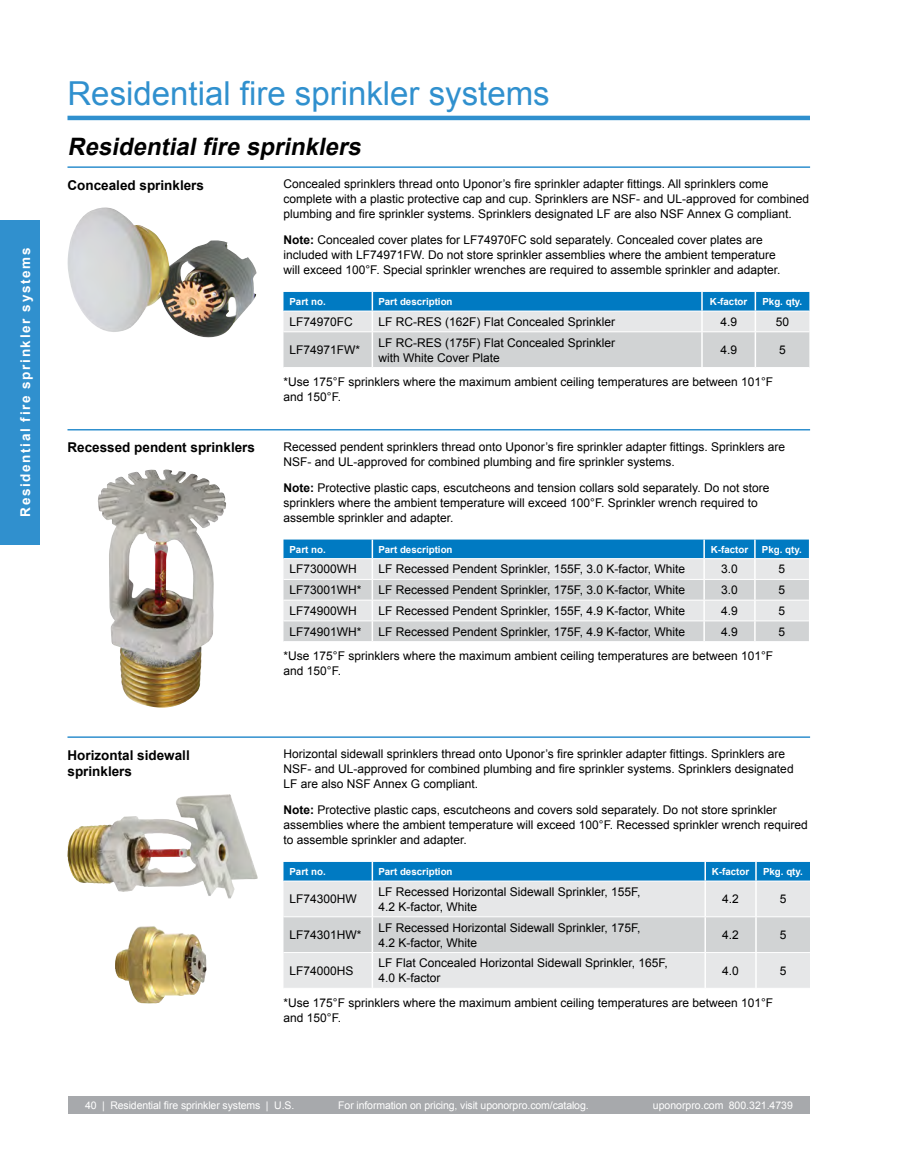
<style>
.page{position:relative;width:918px;height:1175px;background:#fff}
.page>*{position:absolute;margin:0;border:0;box-sizing:border-box;transform-origin:0 0}
.t1{font:33px "Arial";color:#3090ce}
.t2{font:italic 700 24px "Arial";color:#000}
.t3{font:700 13.5px/16.5px "Arial";color:#000}
.t4{font:700 13.5px "Arial";letter-spacing:.12em;color:#fff}
.t5{font:12px/15px "Arial";color:#000}
.t6{font:10.5px "Arial";letter-spacing:-.01em;color:#fff}
.t7{font:700 9.75px "Arial";color:#fff}
.s1{font-weight:700}
</style>
<div class="page">
<hr style="left:68px;top:116px;width:742px;height:4px;background:#3090ce">
<div style="left:0;top:220px;width:40px;height:324px;background:#3090ce"></div>
<div style="left:68px;top:1096px;width:585px;height:17px;background:#a7a9ac"></div>
<div style="left:653px;top:1096px;width:157px;height:17px;background:#a7a9ac"></div>
<svg style="left:283px;top:292px;width:526px;height:75px;background:#a3c2d5"></svg>
<hr style="left:283px;top:331px;width:89px;height:1px;background:#fff">
<hr style="left:372px;top:331px;width:330px;height:1px;background:#fff">
<hr style="left:372px;top:332px;width:1px;height:35px;background:#fff">
<hr style="left:702px;top:331px;width:53px;height:1px;background:#fff">
<hr style="left:701px;top:332px;width:2px;height:35px;background:#fff">
<hr style="left:755px;top:331px;width:54px;height:1px;background:#fff">
<hr style="left:755px;top:332px;width:1px;height:35px;background:#fff">
<hr style="left:68px;top:166px;width:742px;height:2px;background:#3090ce">
<img style="left:68px;top:207px;width:189px;height:131px">
<svg style="left:283px;top:539px;width:526px;height:102px;background:#b5ccda"></svg>
<hr style="left:704px;top:620px;width:51px;height:1px;background:#fff">
<hr style="left:703px;top:621px;width:2px;height:20px;background:#fff">
<hr style="left:755px;top:620px;width:54px;height:1px;background:#fff">
<hr style="left:754px;top:621px;width:2px;height:20px;background:#fff">
<hr style="left:68px;top:429px;width:742px;height:1px;background:#3090ce">
<img style="left:98px;top:469px;width:128px;height:238px">
<div style="left:283px;top:881px;width:527px;height:107px;background:#e6e7e8"></div>
<div style="left:283px;top:917px;width:527px;height:35px;background:#d1d3d4"></div>
<div style="left:283px;top:862px;width:527px;height:18px;background:#007ac2"></div>
<hr style="left:372px;top:881px;width:1px;height:35px;background:#fff">
<hr style="left:704px;top:881px;width:2px;height:35px;background:#fff">
<hr style="left:755px;top:881px;width:2px;height:35px;background:#fff">
<hr style="left:283px;top:916px;width:89px;height:1px;background:#fff">
<hr style="left:372px;top:916px;width:333px;height:1px;background:#fff">
<hr style="left:372px;top:917px;width:1px;height:35px;background:#fff">
<hr style="left:705px;top:916px;width:51px;height:1px;background:#fff">
<hr style="left:704px;top:917px;width:2px;height:35px;background:#fff">
<hr style="left:756px;top:916px;width:54px;height:1px;background:#fff">
<hr style="left:755px;top:917px;width:2px;height:35px;background:#fff">
<hr style="left:283px;top:952px;width:89px;height:1px;background:#fff">
<hr style="left:372px;top:952px;width:333px;height:1px;background:#fff">
<hr style="left:372px;top:953px;width:1px;height:35px;background:#fff">
<hr style="left:705px;top:952px;width:51px;height:1px;background:#fff">
<hr style="left:704px;top:953px;width:2px;height:35px;background:#fff">
<hr style="left:756px;top:952px;width:54px;height:1px;background:#fff">
<hr style="left:755px;top:953px;width:2px;height:35px;background:#fff">
<hr style="left:68px;top:736px;width:742px;height:2px;background:#3090ce">
<img style="left:67px;top:794px;width:162px;height:88px">
<p class="t4" style="left:16px;top:517px;width:270px;rotate:-90deg">Residential fire sprinkler systems</p>
<h1 class="t1" style="left:68px;top:72px;width:484px">Residential fire sprinkler systems</h1>
<h2 class="t2" style="left:68px;top:131px;width:301px">Residentialfire sprinklers</h2>
<p class="t5" style="left:283px;top:177px;width:527px">Concealed sprinklers thread onto Uponor’s fire sprinkler adapter fittings. All sprinklers come complete with a plastic protective cap and cup. Sprinklers are NSF- and UL-approved for combined plumbing and fire sprinkler systems. Sprinklers designated LF are also NSF Annex G compliant.</p>
<p class="t5" style="left:283px;top:232px;width:499px"><span class="s1">Note:</span> Concealed cover plates for LF74970FC sold separately. Concealed cover plates are included with LF74971FW. Do not store sprinkler assemblies where the ambient temperature will exceed 100°F. Special sprinkler wrenches are required to assemble sprinkler and adapter.</p>
<p class="t7" style="left:289px;top:295px;width:38px">Part no.</p>
<p class="t7" style="left:378px;top:295px;width:76px">Part description</p>
<p class="t7" style="left:710px;top:295px;width:39px">K-factor</p>
<p class="t7" style="left:762px;top:295px;width:41px">Pkg. qty.</p>
<p class="t5" style="left:289px;top:314px;width:65px">LF74970FC</p>
<p class="t5" style="left:378px;top:314px;width:238px">LF RC-RES (162F) Flat Concealed Sprinkler</p>
<p class="t5" style="left:720px;top:314px;width:18px">4.9</p>
<p class="t5" style="left:776px;top:314px;width:15px">50</p>
<p class="t5" style="left:290px;top:342px;width:72px">LF74971FW*</p>
<p class="t5" style="left:378px;top:335px;width:238px">LF RC-RES (175F) Flat Concealed Sprinkler with White Cover Plate</p>
<p class="t5" style="left:720px;top:342px;width:18px">4.9</p>
<p class="t5" style="left:779px;top:342px;width:8px">5</p>
<p class="t5" style="left:284px;top:374px;width:491px">*Use 175°F sprinklers where the maximum ambient ceiling temperatures are between 101°F and 150°F.</p>
<p class="t3" style="left:68px;top:177px;width:138px">Concealed sprinklers</p>
<p class="t3" style="left:68px;top:439px;width:189px">Recessed pendent sprinklers</p>
<p class="t5" style="left:283px;top:439px;width:503px">Recessed pendent sprinklers thread onto Uponor’s fire sprinkler adapter fittings. Sprinklers are<br>NSF- and UL-approved for combined plumbing and fire sprinkler systems.</p>
<p class="t5" style="left:283px;top:480px;width:488px"><span class="s1">Note:</span> Protective plastic caps, escutcheons and tension collars sold separately. Do not store sprinklers where the ambient temperature will exceed 100°F. Sprinkler wrench required to assemble sprinkler and adapter.</p>
<p class="t7" style="left:289px;top:543px;width:38px">Part no.</p>
<p class="t7" style="left:378px;top:543px;width:76px">Part description</p>
<p class="t7" style="left:711px;top:543px;width:39px">K-factor</p>
<p class="t7" style="left:762px;top:543px;width:41px">Pkg. qty.</p>
<p class="t5" style="left:289px;top:562px;width:69px">LF73000WH</p>
<p class="t5" style="left:378px;top:562px;width:308px">LF Recessed Pendent Sprinkler, 155F, 3.0 K-factor, White</p>
<p class="t5" style="left:721px;top:562px;width:18px">3.0</p>
<p class="t5" style="left:779px;top:562px;width:8px">5</p>
<p class="t5" style="left:290px;top:582px;width:74px">LF73001WH*</p>
<p class="t5" style="left:378px;top:582px;width:308px">LF Recessed Pendent Sprinkler, 175F, 3.0 K-factor, White</p>
<p class="t5" style="left:721px;top:582px;width:18px">3.0</p>
<p class="t5" style="left:779px;top:582px;width:8px">5</p>
<p class="t5" style="left:290px;top:603px;width:69px">LF74900WH</p>
<p class="t5" style="left:378px;top:603px;width:308px">LF Recessed Pendent Sprinkler, 155F, 4.9 K-factor, White</p>
<p class="t5" style="left:721px;top:603px;width:18px">4.9</p>
<p class="t5" style="left:779px;top:603px;width:8px">5</p>
<p class="t5" style="left:290px;top:624px;width:74px">LF74901WH*</p>
<p class="t5" style="left:378px;top:624px;width:308px">LF Recessed Pendent Sprinkler, 175F, 4.9 K-factor, White</p>
<p class="t5" style="left:721px;top:624px;width:18px">4.9</p>
<p class="t5" style="left:779px;top:624px;width:8px">5</p>
<p class="t5" style="left:284px;top:648px;width:491px">*Use 175°F sprinklers where the maximum ambient ceiling temperatures are between 101°F and 150°F.</p>
<p class="t3" style="left:68px;top:747px;width:124px">Horizontal sidewall sprinklers</p>
<p class="t5" style="left:283px;top:747px;width:512px">Horizontal sidewall sprinklers thread onto Uponor’s fire sprinkler adapter fittings. Sprinklers are<br>NSF- and UL-approved for combined plumbing and fire sprinkler systems. Sprinklers designated<br>LF are also NSF Annex G compliant.</p>
<p class="t5" style="left:283px;top:802px;width:526px"><span class="s1">Note:</span> Protective plastic caps, escutcheons and covers sold separately. Do not store sprinkler assemblies where the ambient temperature will exceed 100°F. Recessed sprinkler wrench required to assemble sprinkler and adapter.</p>
<p class="t7" style="left:289px;top:865px;width:38px">Part no.</p>
<p class="t7" style="left:378px;top:865px;width:76px">Part description</p>
<p class="t7" style="left:712px;top:865px;width:39px">K-factor</p>
<p class="t7" style="left:763px;top:865px;width:41px">Pkg. qty.</p>
<p class="t5" style="left:289px;top:891px;width:69px">LF74300HW</p>
<p class="t5" style="left:378px;top:884px;width:264px">LF Recessed Horizontal Sidewall Sprinkler, 155F,<br>4.2 K-factor, White</p>
<p class="t5" style="left:722px;top:891px;width:18px">4.2</p>
<p class="t5" style="left:780px;top:891px;width:8px">5</p>
<p class="t5" style="left:290px;top:927px;width:74px">LF74301HW*</p>
<p class="t5" style="left:378px;top:920px;width:264px">LF Recessed Horizontal Sidewall Sprinkler, 175F,<br>4.2 K-factor, White</p>
<p class="t5" style="left:722px;top:927px;width:18px">4.2</p>
<p class="t5" style="left:780px;top:927px;width:8px">5</p>
<p class="t5" style="left:290px;top:963px;width:66px">LF74000HS</p>
<p class="t5" style="left:378px;top:955px;width:291px">LF Flat Concealed Horizontal Sidewall Sprinkler, 165F,<br>4.0 K-factor</p>
<p class="t5" style="left:722px;top:963px;width:18px">4.0</p>
<p class="t5" style="left:780px;top:963px;width:8px">5</p>
<p class="t5" style="left:284px;top:995px;width:491px">*Use 175°F sprinklers where the maximum ambient ceiling temperatures are between 101°F and 150°F.</p>
<p class="t6" style="left:85px;top:1098px;width:211px">40 | Residential fire sprinkler systems | U.S.</p>
<p class="t6" style="left:338px;top:1098px;width:252px">For information on pricing, visit uponorpro.com/catalog.</p>
<p class="t6" style="left:653px;top:1098px;width:142px">uponorpro.com 800.321.4739</p>
</div>
